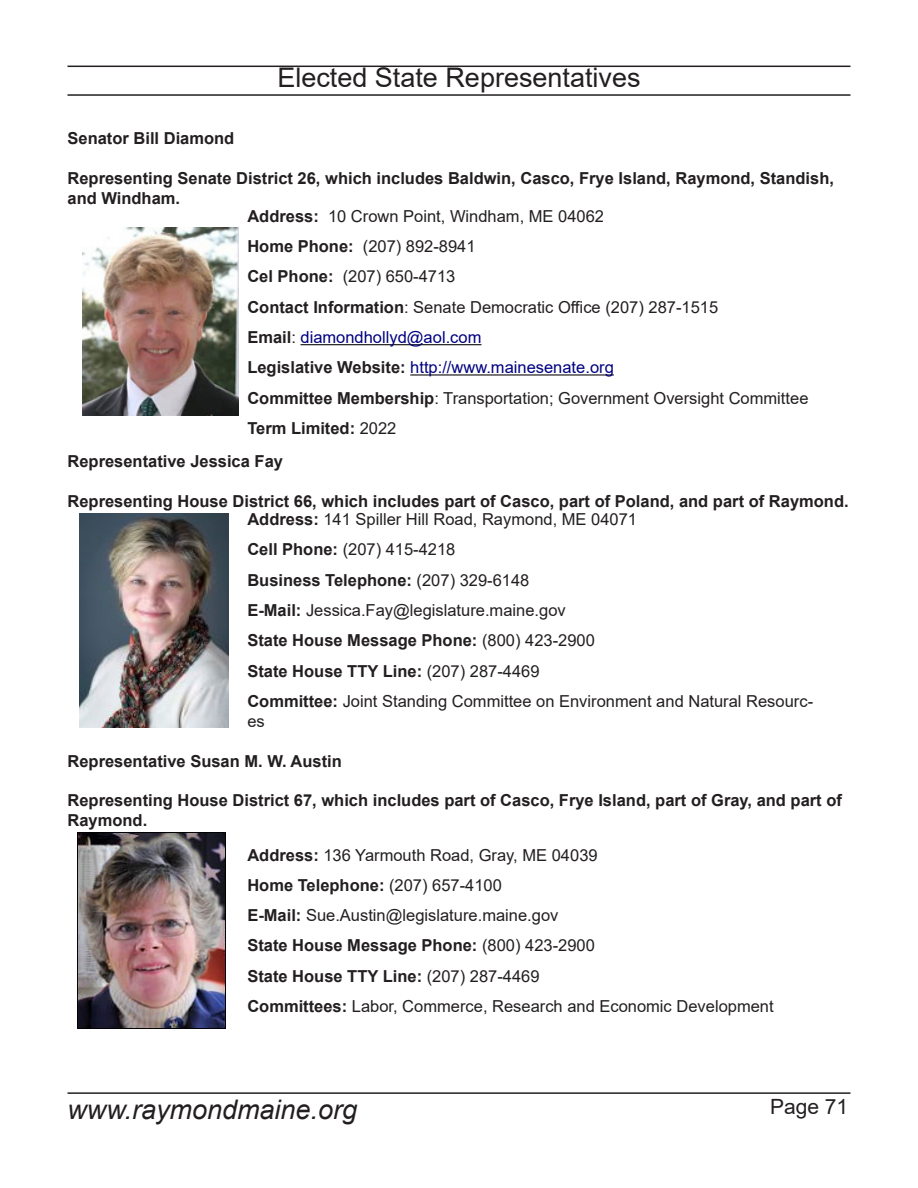
<style>
.page{position:relative;width:918px;height:1188px;background:#fff}
.page>*{position:absolute;margin:0;border:0;box-sizing:border-box;transform-origin:0 0}
.Report_Header{font:27px "Arial";color:#231f20}
.t1{font:italic 27px "Arial";color:#231f20}
.t2{font:21px "Arial";color:#231f20}
.Text_Body{font:16.5px/19.8px "Arial";color:#231f20}
.Report_Bodytext{font:700 16.5px/19.8px "Arial";color:#231f20}
.Text_Body-2{font:700 16.5px "Arial";color:#231f20}
.Text_Body-3{font:16.5px "Arial";color:#000080}
.s1{font-weight:700}
.s2{font-weight:700;color:#231f20}
.s3{color:#231f20}
.s4{font-weight:400}
</style>
<div class="page">
<hr style="left:68px;top:1092px;width:782px;height:2px;background:#231f20">
<hr style="left:68px;top:66px;width:782px;height:1px;background:#231f20">
<hr style="left:68px;top:94px;width:782px;height:2px;background:#231f20">
<img style="left:82px;top:228px;width:157px;height:188px">
<hr style="left:301px;top:344px;width:180px;height:1px;background:#231f20">
<hr style="left:410px;top:374px;width:204px;height:2px;background:#231f20">
<img style="left:80px;top:513px;width:149px;height:214px">
<img style="left:77px;top:832px;width:148px;height:197px">
<p class="Report_Header" style="left:277px;top:59px;width:365px">Elected State Representatives</p>
<p class="Report_Bodytext" style="left:68px;top:129px;width:168px">Senator Bill Diamond</p>
<p class="Report_Bodytext" style="left:68px;top:168px;width:768px">Representing Senate District 26, which includes Baldwin, Casco, Frye Island, Raymond, Standish, and Windham.</p>
<p class="Text_Body" style="left:247px;top:206px;width:358px"><span class="s1">Address:</span> 10 Crown Point, Windham, ME 04062</p>
<p class="Text_Body" style="left:247px;top:236px;width:230px"><span class="s1">Home Phone:</span> (207) 892-8941</p>
<p class="Text_Body" style="left:247px;top:267px;width:210px"><span class="s1">Cel Phone:</span> (207) 650-4713</p>
<p class="Text_Body" style="left:247px;top:297px;width:472px"><span class="s1">Contact Information</span>: Senate Democratic Office (207) 287-1515</p>
<p class="Text_Body-3" style="left:247px;top:326px;width:236px"><span class="s2">Email</span><span class="s3">:</span> diamondhollyd@aol.com</p>
<p class="Text_Body-3" style="left:247px;top:356px;width:368px"><span class="s2">Legislative Website:</span> http://www.mainesenate.org</p>
<p class="Text_Body" style="left:247px;top:388px;width:563px"><span class="s1">Committee Membership</span>: Transportation; Government Oversight Committee</p>
<p class="Text_Body-2" style="left:247px;top:416px;width:151px">Term Limited: <span class="s4">2022</span></p>
<p class="Report_Bodytext" style="left:68px;top:452px;width:217px">Representative Jessica Fay</p>
<p class="Report_Bodytext" style="left:68px;top:492px;width:783px">Representing House District 66, which includes part of Casco, part of Poland, and part of Raymond.</p>
<p class="Text_Body" style="left:247px;top:509px;width:391px"><span class="s1">Address:</span> 141 Spiller Hill Road, Raymond, ME 04071</p>
<p class="Text_Body" style="left:247px;top:540px;width:210px"><span class="s1">Cell Phone:</span> (207) 415-4218</p>
<p class="Text_Body-2" style="left:247px;top:568px;width:284px">Business Telephone: <span class="s4">(207) 329-6148</span></p>
<p class="Text_Body" style="left:247px;top:600px;width:320px"><span class="s1">E-Mail:</span> Jessica.Fay@legislature.maine.gov</p>
<p class="Text_Body-2" style="left:247px;top:629px;width:349px">State House Message Phone: <span class="s4">(800) 423-2900</span></p>
<p class="Text_Body-2" style="left:247px;top:659px;width:294px">State House TTY Line: <span class="s4">(207) 287-4469</span></p>
<p class="Text_Body" style="left:247px;top:691px;width:567px"><span class="s1">Committee:</span> Joint Standing Committee on Environment and Natural Resourc&shy;es</p>
<p class="Report_Bodytext" style="left:68px;top:751px;width:276px">Representative Susan M. W. Austin</p>
<p class="Report_Bodytext" style="left:68px;top:791px;width:776px">Representing House District 67, which includes part of Casco, Frye Island, part of Gray, and part of<br>Raymond.</p>
<p class="Text_Body" style="left:247px;top:845px;width:352px"><span class="s1">Address:</span> 136 Yarmouth Road, Gray, ME 04039</p>
<p class="Text_Body-2" style="left:247px;top:873px;width:256px">Home Telephone: <span class="s4">(207) 657-4100</span></p>
<p class="Text_Body" style="left:247px;top:905px;width:313px"><span class="s1">E-Mail:</span> Sue.Austin@legislature.maine.gov</p>
<p class="Text_Body-2" style="left:247px;top:934px;width:349px">State House Message Phone: <span class="s4">(800) 423-2900</span></p>
<p class="Text_Body-2" style="left:247px;top:964px;width:294px">State House TTY Line: <span class="s4">(207) 287-4469</span></p>
<p class="Text_Body" style="left:247px;top:996px;width:528px"><span class="s1">Committees:</span> Labor, Commerce, Research and Economic Development</p>
<h1 class="t1" style="left:68px;top:1092px;width:291px">www.raymondmaine.org</h1>
<p class="t2" style="left:770px;top:1092px;width:80px">Page 71</p>
</div>
